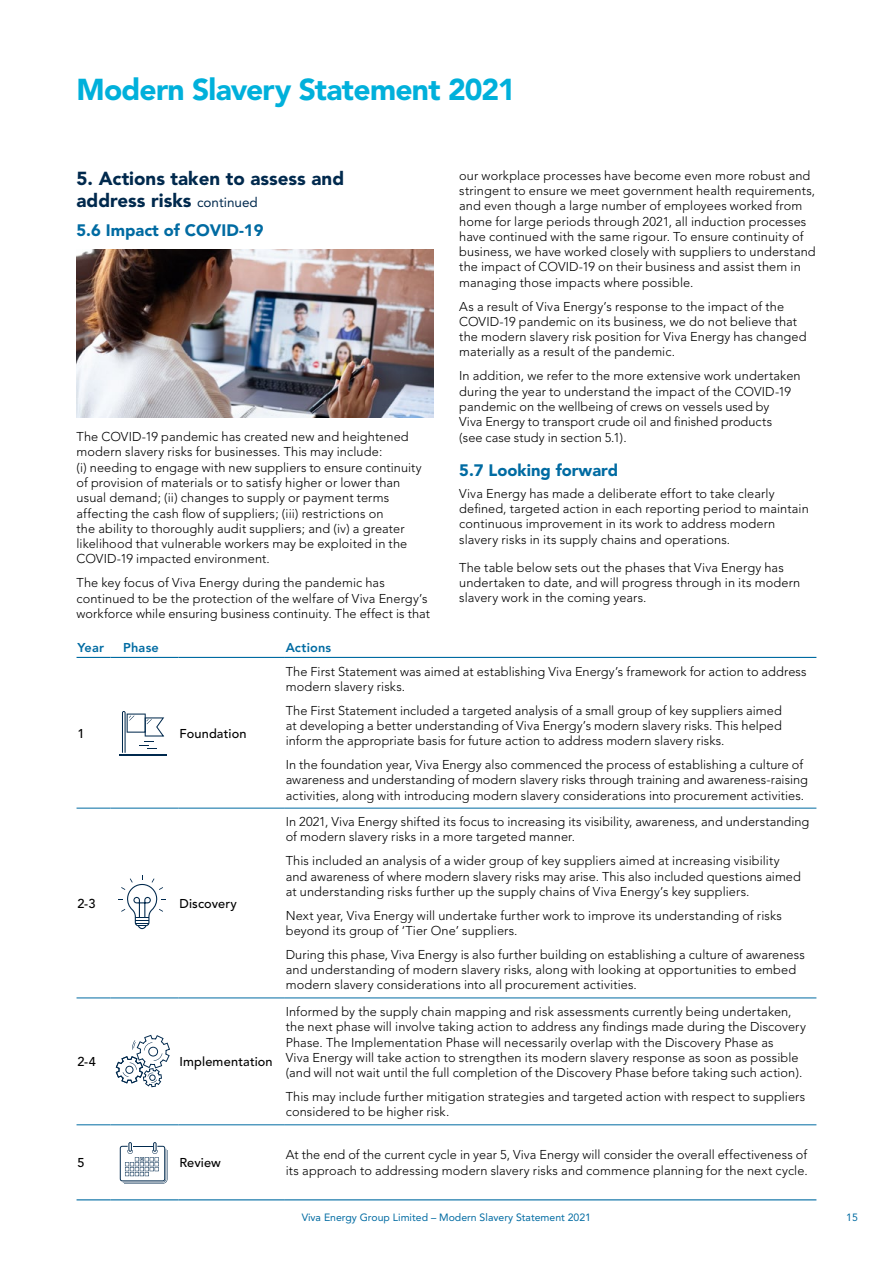
<style>
.page{position:relative;width:893px;height:1263px;background:#fff}
.page>*{position:absolute;margin:0;border:0;box-sizing:border-box;transform-origin:0 0}
.t1{font:900 30px "Avenir";letter-spacing:-.025em;color:#00b0db}
.t2{font:900 18.75px/22.5px "Avenir";color:#00294d}
.t3{font:900 16.5px "Avenir";color:#006ba2}
.t4{font:300 12.75px/15.3px "Avenir";letter-spacing:.01em;color:#000}
.t5{font:500 12.75px "Avenir";letter-spacing:.01em;color:#000}
.t6{font:800 12.75px "Avenir";letter-spacing:.01em;color:#006ba2}
.t7{font:10.5px "Avenir";color:#006ba2}
.s1{font-weight:400;font-size:13.5px}
</style>
<div class="page">
<img style="left:77px;top:250px;width:357px;height:167px">
<hr style="left:77px;top:808px;width:34px;height:1px;background:#006ba2">
<hr style="left:111px;top:808px;width:68px;height:1px;background:#006ba2">
<hr style="left:179px;top:808px;width:106px;height:1px;background:#006ba2">
<hr style="left:285px;top:808px;width:531px;height:1px;background:#006ba2">
<hr style="left:77px;top:998px;width:34px;height:1px;background:#006ba2">
<hr style="left:111px;top:998px;width:68px;height:1px;background:#006ba2">
<hr style="left:179px;top:998px;width:106px;height:1px;background:#006ba2">
<hr style="left:285px;top:998px;width:531px;height:1px;background:#006ba2">
<hr style="left:77px;top:1124px;width:34px;height:1px;background:#006ba2">
<hr style="left:111px;top:1124px;width:68px;height:1px;background:#006ba2">
<hr style="left:179px;top:1124px;width:106px;height:1px;background:#006ba2">
<hr style="left:285px;top:1124px;width:531px;height:1px;background:#006ba2">
<hr style="left:77px;top:657px;width:34px;height:1px;background:#006ba2">
<hr style="left:111px;top:657px;width:68px;height:1px;background:#006ba2">
<hr style="left:179px;top:657px;width:106px;height:1px;background:#006ba2">
<hr style="left:285px;top:657px;width:531px;height:1px;background:#006ba2">
<hr style="left:77px;top:1199px;width:34px;height:1px;background:#006ba2">
<hr style="left:111px;top:1199px;width:68px;height:1px;background:#006ba2">
<hr style="left:179px;top:1199px;width:106px;height:1px;background:#006ba2">
<hr style="left:285px;top:1199px;width:531px;height:1px;background:#006ba2">
<hr style="left:119px;top:755px;width:48px;height:1px;background:#00294d">
<svg style="left:122px;top:711px;width:42px;height:42px"></svg>
<svg style="left:118px;top:875px;width:48px;height:54px"></svg>
<svg style="left:116px;top:1035px;width:54px;height:52px"></svg>
<svg style="left:120px;top:1142px;width:47px;height:41px"></svg>
<h1 class="t1" style="left:77px;top:72px;width:440px">Modern Slavery Statement 2021</h1>
<h2 class="t2" style="left:77px;top:167px;width:269px">5. Actions taken to assess and address risks <span class="s1">continued</span></h2>
<p class="t3" style="left:77px;top:220px;width:188px">5.6 Impact of COVID-19</p>
<p class="t4" style="left:77px;top:429px;width:347px">The COVID-19 pandemic has created new and heightened modern slavery risks for businesses. This may include:<br>(i) needing to engage with new suppliers to ensure continuity of provision of materials or to satisfy higher or lower than usual demand; (ii) changes to supply or payment terms affecting the cash flow of suppliers; (iii) restrictions on<br>the ability to thoroughly audit suppliers; and (iv) a greater likelihood that vulnerable workers may be exploited in the COVID-19 impacted environment.</p>
<p class="t4" style="left:77px;top:575px;width:355px">The key focus of Viva Energy during the pandemic has continued to be the protection of the welfare of Viva Energy’s workforce while ensuring business continuity. The effect is that</p>
<p class="t6" style="left:77px;top:640px;width:28px">Year</p>
<p class="t6" style="left:123px;top:640px;width:37px">Phase</p>
<p class="t6" style="left:286px;top:640px;width:47px">Actions</p>
<p class="t4" style="left:459px;top:168px;width:358px">our workplace processes have become even more robust and stringent to ensure we meet government health requirements, and even though a large number of employees worked from home for large periods through 2021, all induction processes have continued with the same rigour. To ensure continuity of business, we have worked closely with suppliers to understand the impact of COVID-19 on their business and assist them in managing those impacts where possible.</p>
<p class="t4" style="left:459px;top:299px;width:349px">As a result of Viva Energy’s response to the impact of the COVID-19 pandemic on its business, we do not believe that the modern slavery risk position for Viva Energy has changed materially as a result of the pandemic.</p>
<p class="t4" style="left:459px;top:368px;width:343px">In addition, we refer to the more extensive work undertaken during the year to understand the impact of the COVID-19 pandemic on the wellbeing of crews on vessels used by<br>Viva Energy to transport crude oil and finished products<br>(see case study in section 5.1).</p>
<p class="t3" style="left:459px;top:460px;width:160px">5.7 Looking forward</p>
<p class="t4" style="left:459px;top:486px;width:351px">Viva Energy has made a deliberate effort to take clearly defined, targeted action in each reporting period to maintain continuous improvement in its work to address modern slavery risks in its supply chains and operations.</p>
<p class="t4" style="left:459px;top:560px;width:343px">The table below sets out the phases that Viva Energy has undertaken to date, and will progress through in its modern slavery work in the coming years.</p>
<p class="t5" style="left:77px;top:726px;width:9px">1</p>
<p class="t5" style="left:179px;top:726px;width:69px">Foundation</p>
<p class="t5" style="left:77px;top:896px;width:20px">2-3</p>
<p class="t5" style="left:179px;top:896px;width:59px">Discovery</p>
<p class="t5" style="left:77px;top:1054px;width:20px">2-4</p>
<p class="t5" style="left:179px;top:1054px;width:95px">Implementation</p>
<p class="t4" style="left:286px;top:663px;width:522px">The First Statement was aimed at establishing Viva Energy’s framework for action to address modern slavery risks.</p>
<p class="t4" style="left:286px;top:703px;width:498px;text-align:justify">The First Statement included a targeted analysis of a small group of key suppliers aimed at developing a better understanding of Viva Energy’s modern slavery risks. This helped inform the appropriate basis for future action to address modern slavery risks.</p>
<p class="t4" style="left:286px;top:757px;width:524px">In the foundation year, Viva Energy also commenced the process of establishing a culture of awareness and understanding of modern slavery risks through training and awareness-raising activities, along with introducing modern slavery considerations into procurement activities.</p>
<p class="t4" style="left:286px;top:814px;width:525px">In 2021, Viva Energy shifted its focus to increasing its visibility, awareness, and understanding of modern slavery risks in a more targeted manner.</p>
<p class="t4" style="left:286px;top:853px;width:517px">This included an analysis of a wider group of key suppliers aimed at increasing visibility and awareness of where modern slavery risks may arise. This also included questions aimed at understanding risks further up the supply chains of Viva Energy’s key suppliers.</p>
<p class="t4" style="left:286px;top:908px;width:498px">Next year, Viva Energy will undertake further work to improve its understanding of risks beyond its group of ‘Tier One’ suppliers.</p>
<p class="t4" style="left:286px;top:947px;width:521px">During this phase, Viva Energy is also further building on establishing a culture of awareness and understanding of modern slavery risks, along with looking at opportunities to embed modern slavery considerations into all procurement activities.</p>
<p class="t4" style="left:286px;top:1004px;width:522px">Informed by the supply chain mapping and risk assessments currently being undertaken, the next phase will involve taking action to address any findings made during the Discovery Phase. The Implementation Phase will necessarily overlap with the Discovery Phase as<br>Viva Energy will take action to strengthen its modern slavery response as soon as possible (and will not wait until the full completion of the Discovery Phase before taking such action).</p>
<p class="t4" style="left:286px;top:1089px;width:521px">This may include further mitigation strategies and targeted action with respect to suppliers considered to be higher risk.</p>
<p class="t5" style="left:77px;top:1155px;width:9px">5</p>
<p class="t5" style="left:179px;top:1155px;width:43px">Review</p>
<p class="t4" style="left:286px;top:1147px;width:523px">At the end of the current cycle in year 5, Viva Energy will consider the overall effectiveness of its approach to addressing modern slavery risks and commence planning for the next cycle.</p>
<p class="t7" style="left:302px;top:1211px;width:291px">Viva Energy Group Limited – Modern Slavery Statement 2021</p>
<p class="t7" style="left:846px;top:1211px;width:13px">15</p>
</div>
